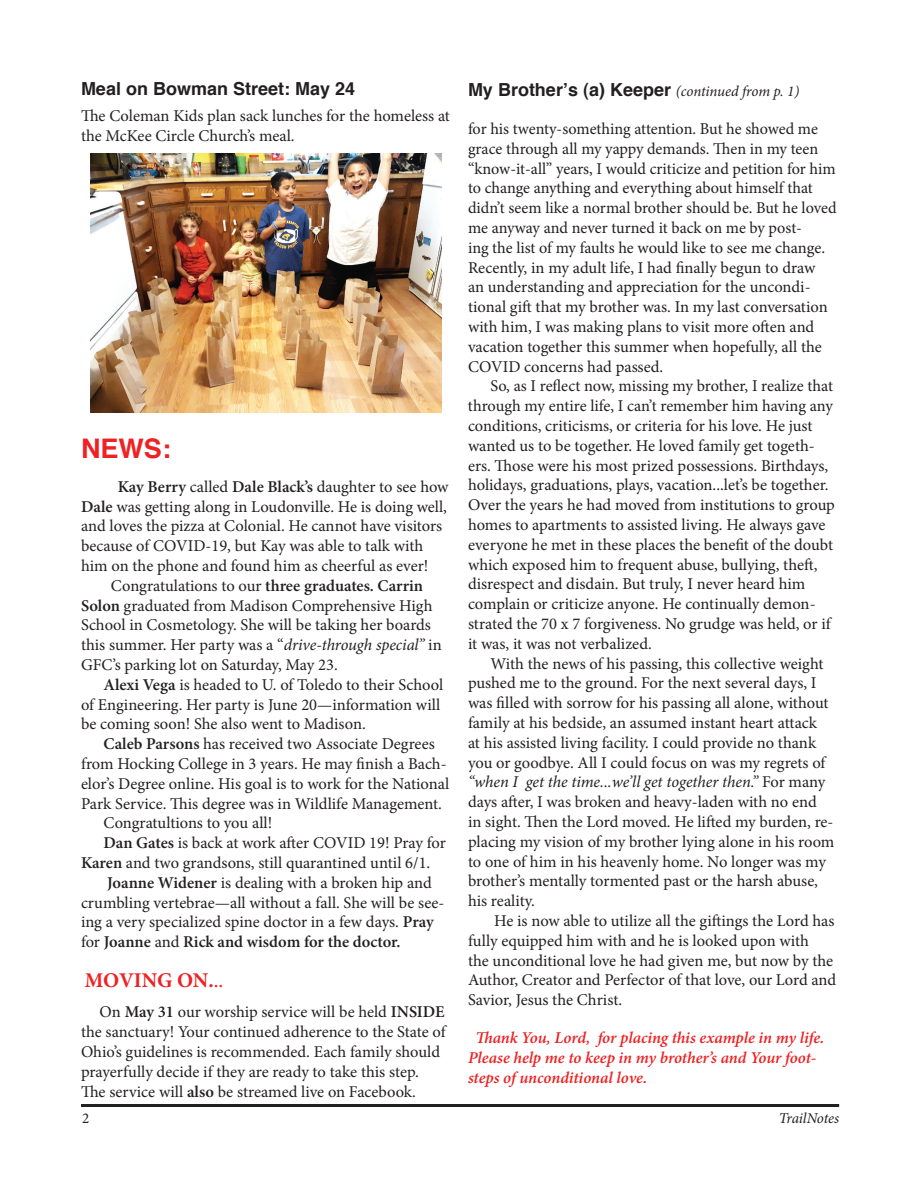
<style>
.page{position:relative;width:918px;height:1188px;background:#fff}
.page>*{position:absolute;margin:0;border:0;box-sizing:border-box;transform-origin:0 0}
.t1{font:700 27px "Helvetica";color:#ee2123}
.t2{font:700 21px "Minion Pro";letter-spacing:-.005em;color:#ee2123}
.t3{font:700 18px "Helvetica";color:#231f20}
.t4{font:16.5px/19.8px "Minion Pro";color:#231f20}
.t5{font:italic 600 16.5px/19.8px "Minion Pro";letter-spacing:-.005em;color:#ee2123}
.t6{font:600 16.5px "Minion Pro";color:#231f20}
.t7{font:italic 16.5px "Minion Pro";letter-spacing:-.005em;color:#231f20}
.t8{font:italic 15px "Minion Pro";letter-spacing:-.01em;color:#231f20}
.t9{font:15px "Minion Pro";color:#231f20}
.s1{font-family:"Minion Pro";font-weight:400;font-style:italic;font-size:15px}
.s2{font-style:normal}
.s3{font-weight:600}
.s4{font-weight:400}
.s5{font-style:italic}
</style>
<div class="page">
<img style="left:91px;top:153px;width:351px;height:260px">
<hr style="left:81px;top:1104px;width:758px;height:3px;background:#231f20">
<p class="t3" style="left:81px;top:74px;width:276px">Meal on Bowman Street: May 24</p>
<p class="t4" style="left:81px;top:106px;width:370px">The Coleman Kids plan sack lunches for the homeless at the McKee Circle Church’s meal.</p>
<p class="t3" style="left:468px;top:75px;width:333px">My Brother’s (a) Keeper <span class="s1">(continued from p. 1)</span></p>
<p class="t4" style="left:468px;top:119px;width:351px">for his twenty-something attention. But he showed me</p>
<p class="t4" style="left:468px;top:139px;width:352px">grace through all my yappy demands. Then in my teen</p>
<p class="t4" style="left:468px;top:159px;width:369px">“know-it-all” years, I would criticize and petition for him</p>
<p class="t4" style="left:468px;top:178px;width:346px">to change anything and everything about himself that</p>
<p class="t4" style="left:468px;top:198px;width:370px">didn’t seem like a normal brother should be. But he loved</p>
<p class="t4" style="left:468px;top:218px;width:336px">me anyway and never turned it back on me by post-</p>
<p class="t4" style="left:468px;top:238px;width:359px">ing the list of my faults he would like to see me change.</p>
<p class="t4" style="left:468px;top:258px;width:349px">Recently, in my adult life, I had finally begun to draw</p>
<p class="t4" style="left:468px;top:277px;width:344px">an understanding and appreciation for the uncondi-</p>
<p class="t4" style="left:468px;top:297px;width:361px">tional gift that my brother was. In my last conversation</p>
<p class="t4" style="left:468px;top:317px;width:348px">with him, I was making plans to visit more often and</p>
<p class="t4" style="left:468px;top:337px;width:355px">vacation together this summer when hopefully, all the</p>
<p class="t4" style="left:468px;top:357px;width:197px">COVID concerns had passed.</p>
<p class="t4" style="left:490px;top:376px;width:344px">So, as I reflect now, missing my brother, I realize that</p>
<p class="t4" style="left:468px;top:396px;width:366px">through my entire life, I can’t remember him having any</p>
<p class="t4" style="left:468px;top:416px;width:346px">conditions, criticisms, or criteria for his love. He just</p>
<p class="t4" style="left:468px;top:436px;width:348px">wanted us to be together. He loved family get togeth-</p>
<p class="t4" style="left:468px;top:456px;width:362px">ers. Those were his most prized possessions. Birthdays,</p>
<p class="t4" style="left:468px;top:475px;width:362px">holidays, graduations, plays, vacation...let’s be together.</p>
<p class="t4" style="left:468px;top:495px;width:368px">Over the years he had moved from institutions to group</p>
<p class="t4" style="left:468px;top:515px;width:359px">homes to apartments to assisted living. He always gave</p>
<p class="t4" style="left:468px;top:535px;width:367px">everyone he met in these places the benefit of the doubt</p>
<p class="t4" style="left:468px;top:555px;width:351px">which exposed him to frequent abuse, bullying, theft,</p>
<p class="t4" style="left:468px;top:574px;width:339px">disrespect and disdain. But truly, I never heard him</p>
<p class="t4" style="left:468px;top:594px;width:349px">complain or criticize anyone. He continually demon-</p>
<p class="t4" style="left:468px;top:614px;width:364px">strated the 70 x 7 forgiveness. No grudge was held, or if</p>
<p class="t4" style="left:468px;top:634px;width:185px">it was, it was not verbalized.</p>
<p class="t4" style="left:490px;top:654px;width:335px">With the news of his passing, this collective weight</p>
<p class="t4" style="left:468px;top:673px;width:350px">pushed me to the ground. For the next several days, I</p>
<p class="t4" style="left:468px;top:693px;width:362px">was filled with sorrow for his passing all alone, without</p>
<p class="t4" style="left:468px;top:713px;width:350px">family at his bedside, an assumed instant heart attack</p>
<p class="t4" style="left:468px;top:733px;width:350px">at his assisted living facility. I could provide no thank</p>
<p class="t4" style="left:468px;top:753px;width:359px">you or goodbye. All I could focus on was my regrets of</p>
<p class="t7" style="left:468px;top:771px;width:359px">“when I get the time...we’ll get together then.” <span class="s2">For many</span></p>
<p class="t4" style="left:468px;top:792px;width:350px">days after, I was broken and heavy-laden with no end</p>
<p class="t4" style="left:468px;top:812px;width:367px">in sight. Then the Lord moved. He lifted my burden, re-</p>
<p class="t4" style="left:468px;top:832px;width:368px">placing my vision of my brother lying alone in his room</p>
<p class="t4" style="left:468px;top:852px;width:359px">to one of him in his heavenly home. No longer was my</p>
<p class="t4" style="left:468px;top:871px;width:352px">brother’s mentally tormented past or the harsh abuse,</p>
<p class="t4" style="left:468px;top:891px;width:68px">his reality.</p>
<p class="t4" style="left:494px;top:911px;width:342px">He is now able to utilize all the giftings the Lord has</p>
<p class="t4" style="left:468px;top:931px;width:343px">fully equipped him with and he is looked upon with</p>
<p class="t4" style="left:468px;top:951px;width:367px">the unconditional love he had given me, but now by the</p>
<p class="t4" style="left:468px;top:970px;width:370px">Author, Creator and Perfector of that love, our Lord and</p>
<p class="t4" style="left:468px;top:990px;width:156px">Savior, Jesus the Christ.</p>
<p class="t5" style="left:468px;top:1028px;width:358px;text-indent:7px">Thank You, Lord, for placing this example in my life.<br>Please help me to keep in my brother’s and Your foot&shy;steps of unconditional love.</p>
<p class="t1" style="left:81px;top:426px;width:91px">NEWS:</p>
<p class="t4" style="left:118px;top:477px;width:332px"><span class="s3">Kay Berry</span> called <span class="s3">Dale Black’s</span> daughter to see how</p>
<p class="t4" style="left:81px;top:497px;width:368px"><span class="s3">Dale</span> was getting along in Loudonville. He is doing well,</p>
<p class="t4" style="left:81px;top:516px;width:363px">and loves the pizza at Colonial. He cannot have visitors</p>
<p class="t4" style="left:81px;top:536px;width:344px">because of COVID-19, but Kay was able to talk with</p>
<p class="t4" style="left:81px;top:556px;width:349px">him on the phone and found him as cheerful as ever!</p>
<p class="t6" style="left:111px;top:574px;width:314px"><span class="s4">Congratulations to our</span> three graduates. Carrin</p>
<p class="t4" style="left:81px;top:596px;width:353px"><span class="s3">Solon</span> graduated from Madison Comprehensive High</p>
<p class="t4" style="left:81px;top:615px;width:352px">School in Cosmetology. She will be taking her boards</p>
<p class="t4" style="left:81px;top:635px;width:362px">this summer. Her party was a “<span class="s5">drive-through special”</span> in</p>
<p class="t4" style="left:81px;top:655px;width:258px">GFC’s parking lot on Saturday, May 23.</p>
<p class="t4" style="left:103px;top:675px;width:341px"><span class="s3">Alexi Vega</span> is headed to U. of Toledo to their School</p>
<p class="t4" style="left:81px;top:695px;width:361px">of Engineering. Her party is June 20—information will</p>
<p class="t4" style="left:81px;top:714px;width:286px">be coming soon! She also went to Madison.</p>
<p class="t4" style="left:103px;top:734px;width:333px"><span class="s3">Caleb Parsons</span> has received two Associate Degrees</p>
<p class="t4" style="left:81px;top:754px;width:367px">from Hocking College in 3 years. He may finish a Bach-</p>
<p class="t4" style="left:81px;top:774px;width:370px">elor’s Degree online. His goal is to work for the National</p>
<p class="t4" style="left:81px;top:794px;width:362px">Park Service. This degree was in Wildlife Management.</p>
<p class="t4" style="left:103px;top:813px;width:170px">Congratultions to you all!</p>
<p class="t4" style="left:103px;top:833px;width:344px"><span class="s3">Dan Gates</span> is back at work after COVID 19! Pray for</p>
<p class="t4" style="left:81px;top:853px;width:351px"><span class="s3">Karen</span> and two grandsons, still quarantined until 6/1.</p>
<p class="t4" style="left:107px;top:873px;width:326px"><span class="s3">Joanne Widener</span> is dealing with a broken hip and</p>
<p class="t4" style="left:81px;top:893px;width:365px">crumbling vertebrae—all without a fall. She will be see-</p>
<p class="t4" style="left:81px;top:912px;width:354px">ing a very specialized spine doctor in a few days. <span class="s3">Pray</span></p>
<p class="t6" style="left:81px;top:931px;width:321px"><span class="s4">for</span> Joanne <span class="s4">and</span> Rick and wisdom for the doctor.</p>
<p class="t2" style="left:85px;top:965px;width:140px">MOVING ON.<span class="s4">..</span></p>
<p class="t4" style="left:81px;top:1002px;width:366px;text-indent:19px">On <span class="s3">May 31</span> our worship service will be held <span class="s3">INSIDE </span>the sanctuary! Your continued adherence to the State of Ohio’s guidelines is recommended. Each family should prayerfully decide if they are ready to take this step.<br>The service will <span class="s3">also</span> be streamed live on Facebook.</p>
<p class="t9" style="left:82px;top:1108px;width:9px">2</p>
<p class="t8" style="left:779px;top:1108px;width:62px">TrailNotes</p>
</div>
